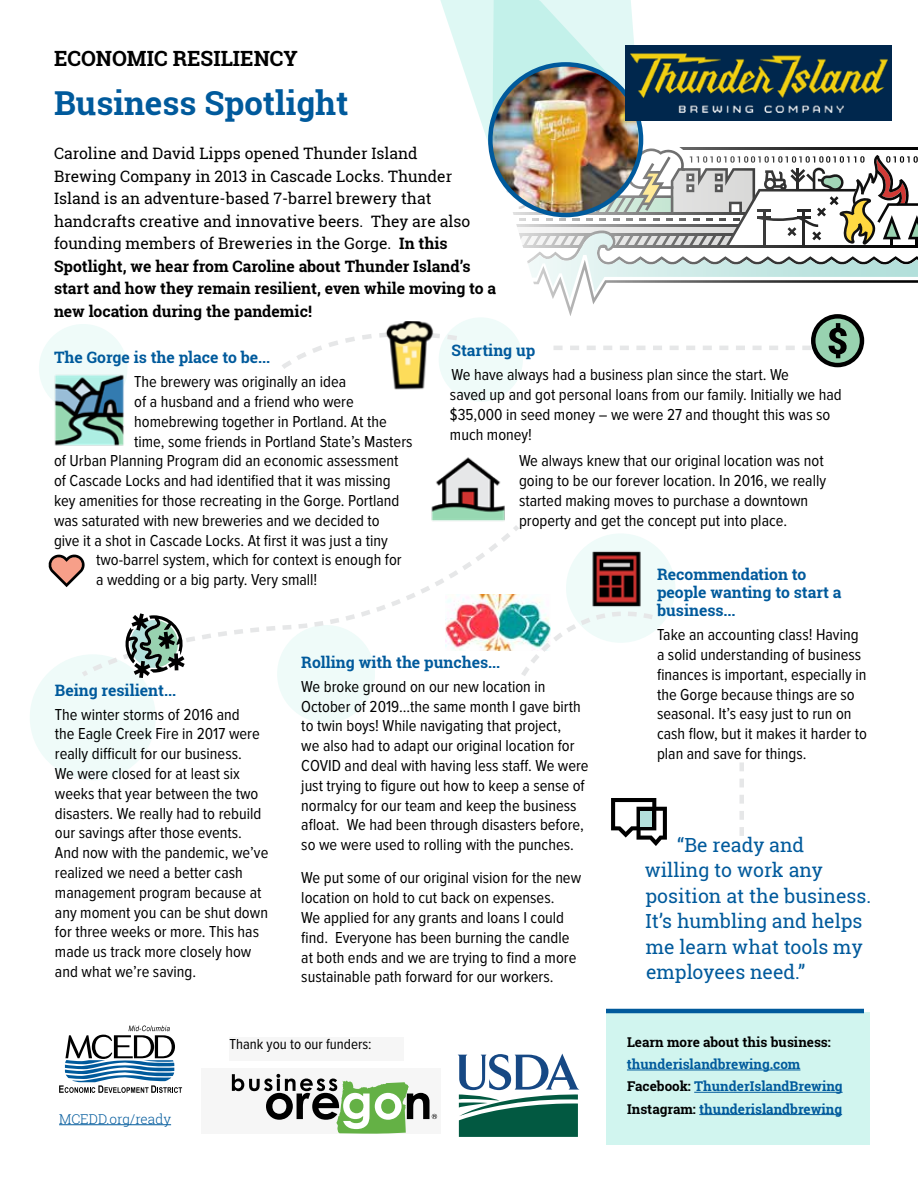
<style>
.page{position:relative;width:918px;height:1188px;background:#fff}
.page>*{position:absolute;margin:0;border:0;box-sizing:border-box;transform-origin:0 0}
.t1{font:700 33px "Roboto Slab";color:#005a9c}
.t2{font:700 21px "Roboto Slab";color:#000}
.t3{font:19.5px/25.5px "Roboto Slab";color:#005a9c}
.t4{font:16.5px/19.8px "Proxima Nova Cond";color:#000}
.t5{font:15.75px/22.5px "Roboto Slab";color:#000}
.t6{font:700 15.75px/18px "Roboto Slab";color:#005a9c}
.t7{font:15px "Proxima Nova Cond";color:#000}
.t8{font:700 13.5px/22.4px "Roboto Slab";color:#005a9c}
.t9{font:700 13.5px "Roboto Slab";color:#000}
.t10{font:300 13.5px "Roboto Slab";color:#005a9c}
.s1{font-weight:700}
.s2{color:#000}
</style>
<div class="page">
<div style="left:39px;top:324px;width:89px;height:89px;background:#effbf9;border-radius:50%"></div>
<div style="left:277px;top:625px;width:98px;height:98px;background:#effbf9;border-radius:50%"></div>
<div style="left:439px;top:317px;width:84px;height:85px;background:#effbf9;border-radius:50%"></div>
<div style="left:30px;top:654px;width:126px;height:126px;background:#effbf9;border-radius:50%"></div>
<div style="left:566px;top:533px;width:109px;height:110px;background:#effbf9;border-radius:50%"></div>
<img style="left:431px;top:457px;width:74px;height:64px">
<svg style="left:740px;top:762px;width:4px;height:74px"></svg>
<svg style="left:522px;top:533px;width:131px;height:143px"></svg>
<svg style="left:79px;top:525px;width:443px;height:150px"></svg>
<div style="left:201px;top:1069px;width:240px;height:65px;background:#f6f6f6"></div>
<svg style="left:232px;top:1074px;width:205px;height:60px"></svg>
<hr style="left:59px;top:1124px;width:112px;height:1px;background:#005a9c">
<svg style="left:59px;top:1026px;width:123px;height:67px"></svg>
<div style="left:606px;top:1012px;width:263px;height:133px;background:#d1f5ef"></div>
<hr style="left:627px;top:1070px;width:173px;height:1px;background:#005a9c">
<hr style="left:694px;top:1092px;width:149px;height:1px;background:#005a9c">
<hr style="left:699px;top:1114px;width:143px;height:1px;background:#005a9c">
<hr style="left:606px;top:1009px;width:258px;height:4px;background:#005a9c">
<img style="left:54px;top:372px;width:74px;height:74px">
<svg style="left:282px;top:0;width:636px;height:369px"></svg>
<img style="left:376px;top:321px;width:70px;height:69px">
<svg style="left:84px;top:613px;width:196px;height:65px"></svg>
<svg style="left:49px;top:555px;width:36px;height:32px"></svg>
<svg style="left:611px;top:798px;width:56px;height:48px"></svg>
<svg style="left:458px;top:1054px;width:121px;height:83px"></svg>
<div style="left:230px;top:1037px;width:174px;height:24px;background:#f6f6f6"></div>
<p class="t2" style="left:54px;top:43px;width:245px">ECONOMIC RESILIENCY</p>
<h1 class="t1" style="left:54px;top:80px;width:296px">Business Spotlight</h1>
<p class="t5" style="left:54px;top:142px;width:444px">Caroline and David Lipps opened Thunder Island<br>Brewing Company in 2013 in Cascade Locks. Thunder Island is an adventure-based 7-barrel brewery that handcrafts creative and innovative beers. They are also founding members of Breweries in the Gorge. <span class="s1">In this Spotlight, we hear from Caroline about Thunder Island’s start and how they remain resilient, even while moving to a new location during the pandemic!</span></p>
<p class="t6" style="left:54px;top:348px;width:218px">The Gorge is the place to be...</p>
<p class="t4" style="left:134px;top:373px;width:214px">The brewery was originally an idea</p>
<p class="t4" style="left:134px;top:392px;width:221px">of a husband and a friend who were</p>
<p class="t4" style="left:134px;top:412px;width:254px">homebrewing together in Portland. At the</p>
<p class="t4" style="left:134px;top:432px;width:280px">time, some friends in Portland State’s Masters</p>
<p class="t4" style="left:54px;top:452px;width:346px">of Urban Planning Program did an economic assessment</p>
<p class="t4" style="left:54px;top:472px;width:338px">of Cascade Locks and had identified that it was missing</p>
<p class="t4" style="left:54px;top:491px;width:347px">key amenities for those recreating in the Gorge. Portland</p>
<p class="t4" style="left:54px;top:511px;width:327px">was saturated with new breweries and we decided to</p>
<p class="t4" style="left:54px;top:531px;width:336px">give it a shot in Cascade Locks. At first it was just a tiny</p>
<p class="t4" style="left:96px;top:551px;width:307px">two-barrel system, which for context is enough for</p>
<p class="t4" style="left:96px;top:571px;width:223px">a wedding or a big party. Very small!</p>
<p class="t6" style="left:452px;top:341px;width:85px">Starting up</p>
<p class="t4" style="left:450px;top:365px;width:393px">We have always had a business plan since the start. We<br>saved up and got personal loans from our family. Initially we had $35,000 in seed money – we were 27 and thought this was so much money!</p>
<p class="t4" style="left:519px;top:451px;width:309px">We always knew that our original location was not going to be our forever location. In 2016, we really started making moves to purchase a downtown property and get the concept put into place.</p>
<p class="t6" style="left:657px;top:565px;width:186px">Recommendation to people wanting to start a business...</p>
<p class="t4" style="left:657px;top:626px;width:211px">Take an accounting class! Having a solid understanding of business finances is important, especially in the Gorge because things are so seasonal. It’s easy just to run on cash flow, but it makes it harder to plan and save for things.</p>
<p class="t6" style="left:301px;top:653px;width:200px">Rolling with the punches...</p>
<p class="t4" style="left:301px;top:677px;width:289px">We broke ground on our new location in October of 2019...the same month I gave birth to twin boys! While navigating that project,<br>we also had to adapt our original location for COVID and deal with having less staff. We were just trying to figure out how to keep a sense of normalcy for our team and keep the business afloat. We had been through disasters before, so we were used to rolling with the punches.</p>
<p class="t4" style="left:301px;top:869px;width:281px">We put some of our original vision for the new location on hold to cut back on expenses.<br>We applied for any grants and loans I could find. Everyone has been burning the candle at both ends and we are trying to find a more sustainable path forward for our workers.</p>
<p class="t6" style="left:55px;top:681px;width:123px">Being resilient...</p>
<p class="t4" style="left:55px;top:705px;width:215px">The winter storms of 2016 and<br>the Eagle Creek Fire in 2017 were really difficult for our business.<br>We were closed for at least six weeks that year between the two disasters. We really had to rebuild our savings after those events.<br>And now with the pandemic, we’ve realized we need a better cash management program because at any moment you can be shut down for three weeks or more. This has made us track more closely how and what we’re saving.</p>
<p class="t3" style="left:645px;top:832px;width:228px;text-indent:33px">“Be ready and willing to work any position at the business.<br>It’s humbling and helps me learn what tools my employees need.”</p>
<p class="t10" style="left:59px;top:1110px;width:113px">MCEDD.org/ready</p>
<p class="t7" style="left:230px;top:1035px;width:144px">Thank you to our funders:</p>
<p class="t9" style="left:627px;top:1033px;width:205px">Learn more about this business:</p>
<p class="t8" style="left:627px;top:1053px;width:217px">thunderislandbrewing.com<br><span class="s2">Facebook:</span> ThunderIslandBrewing<br><span class="s2">Instagram:</span> thunderislandbrewing</p>
</div>
